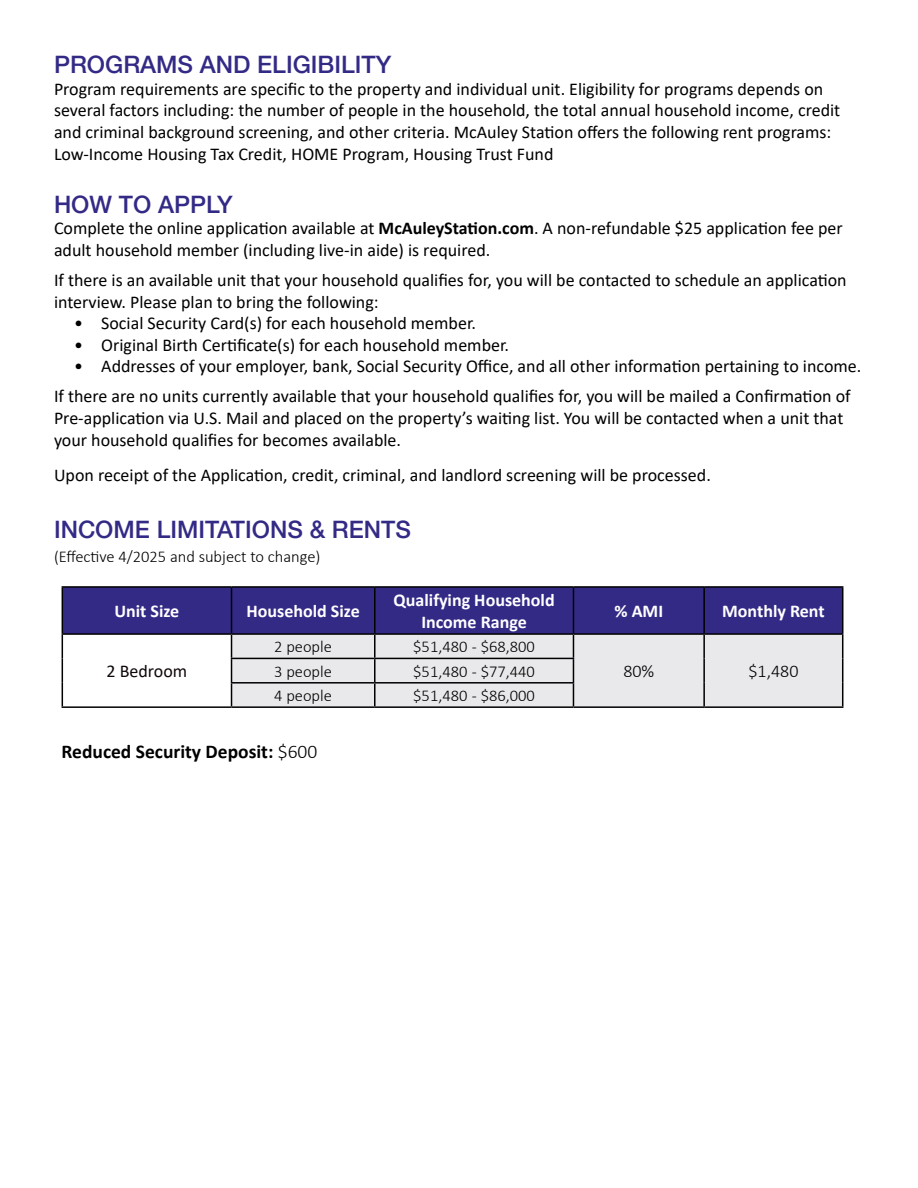
<style>
.page{position:relative;width:918px;height:1188px;background:#fff}
.page>*{position:absolute;margin:0;border:0;box-sizing:border-box;transform-origin:0 0}
.t1{font:500 24px "Helvetica Neue LT";color:#332a86}
.t2{font:700 19.5px "Calibri";color:#000}
.t3{font:18px/21.6px "Calibri";color:#000}
.t4{font:700 18px/21.6px "Calibri";color:#fff;text-align:center}
.t5{font:300 18px "Calibri";color:#000}
.t6{font:18px "Calibri";color:#100708}
.t7{font:300 16.5px "Calibri";color:#000}
.s1{font-weight:700}
.s2{font-weight:300}
</style>
<div class="page">
<hr style="left:62px;top:586px;width:170px;height:2px;background:#000">
<hr style="left:232px;top:586px;width:143px;height:2px;background:#000">
<hr style="left:375px;top:586px;width:198px;height:2px;background:#000">
<hr style="left:573px;top:586px;width:131px;height:2px;background:#000">
<hr style="left:704px;top:586px;width:139px;height:2px;background:#000">
<hr style="left:62px;top:706px;width:170px;height:2px;background:#000">
<svg style="left:62px;top:587px;width:781px;height:119px;background:#9d99bd"></svg>
<hr style="left:232px;top:706px;width:143px;height:2px;background:#000">
<hr style="left:375px;top:706px;width:198px;height:2px;background:#000">
<hr style="left:573px;top:706px;width:131px;height:2px;background:#000">
<hr style="left:704px;top:706px;width:139px;height:2px;background:#000">
<h1 class="t1" style="left:54px;top:50px;width:339px">PROGRAMS AND ELIGIBILITY</h1>
<p class="t3" style="left:54px;top:78px;width:788px">Program requirements are specific to the property and individual unit. Eligibility for programs depends on several factors including: the number of people in the household, the total annual household income, credit and criminal background screening, and other criteria. McAuley Station offers the following rent programs:<br>Low-Income Housing Tax Credit, HOME Program, Housing Trust Fund</p>
<h1 class="t1" style="left:54px;top:190px;width:180px">HOW TO APPLY</h1>
<p class="t3" style="left:54px;top:217px;width:790px">Complete the online application available at <span class="s1">McAuleyStation.com</span>. A non-refundable $25 application fee per adult household member (including live-in aide) is required.</p>
<p class="t3" style="left:54px;top:269px;width:794px">If there is an available unit that your household qualifies for, you will be contacted to schedule an application interview. Please plan to bring the following:</p>
<p class="t3" style="left:74px;top:312px;width:403px">• Social Security Card(s) for each household member.</p>
<p class="t3" style="left:74px;top:334px;width:436px">• Original Birth Certificate(s) for each household member.</p>
<p class="t3" style="left:54px;top:351px;width:809px;line-height:30px;text-indent:20px">• Addresses of your employer, bank, Social Security Office, and all other information pertaining to income.<br>If there are no units currently available that your household qualifies for, you will be mailed a Confirmation of</p>
<p class="t3" style="left:54px;top:407px;width:791px">Pre-application via U.S. Mail and placed on the property’s waiting list. You will be contacted when a unit that your household qualifies for becomes available.</p>
<p class="t3" style="left:54px;top:463px;width:658px">Upon receipt of the Application, credit, criminal, and landlord screening will be processed.</p>
<h1 class="t1" style="left:54px;top:515px;width:359px">INCOME LIMITATIONS &amp; RENTS</h1>
<p class="t7" style="left:54px;top:546px;width:268px">(Effective 4/2025 and subject to change)</p>
<p class="t4" style="left:114px;top:600px;width:66px">Unit Size</p>
<p class="t4" style="left:247px;top:600px;width:115px">Household Size</p>
<p class="t4" style="left:394px;top:589px;width:163px">Qualifying Household<br>Income Range</p>
<p class="t4" style="left:615px;top:600px;width:50px">% AMI</p>
<p class="t4" style="left:722px;top:600px;width:104px">Monthly Rent</p>
<p class="t6" style="left:107px;top:659px;width:82px">2 Bedroom</p>
<p class="t7" style="left:274px;top:637px;width:59px">2 people</p>
<p class="t7" style="left:413px;top:637px;width:123px">$51,480 - $68,800</p>
<p class="t7" style="left:274px;top:661px;width:59px">3 people</p>
<p class="t7" style="left:413px;top:661px;width:123px">$51,480 - $77,440</p>
<p class="t5" style="left:623px;top:660px;width:32px">80%</p>
<p class="t5" style="left:748px;top:660px;width:52px">$1,480</p>
<p class="t7" style="left:274px;top:685px;width:59px">4 people</p>
<p class="t7" style="left:413px;top:685px;width:123px">$51,480 - $86,000</p>
<p class="t2" style="left:62px;top:737px;width:257px">Reduced Security Deposit: <span class="s2">$600</span></p>
</div>
